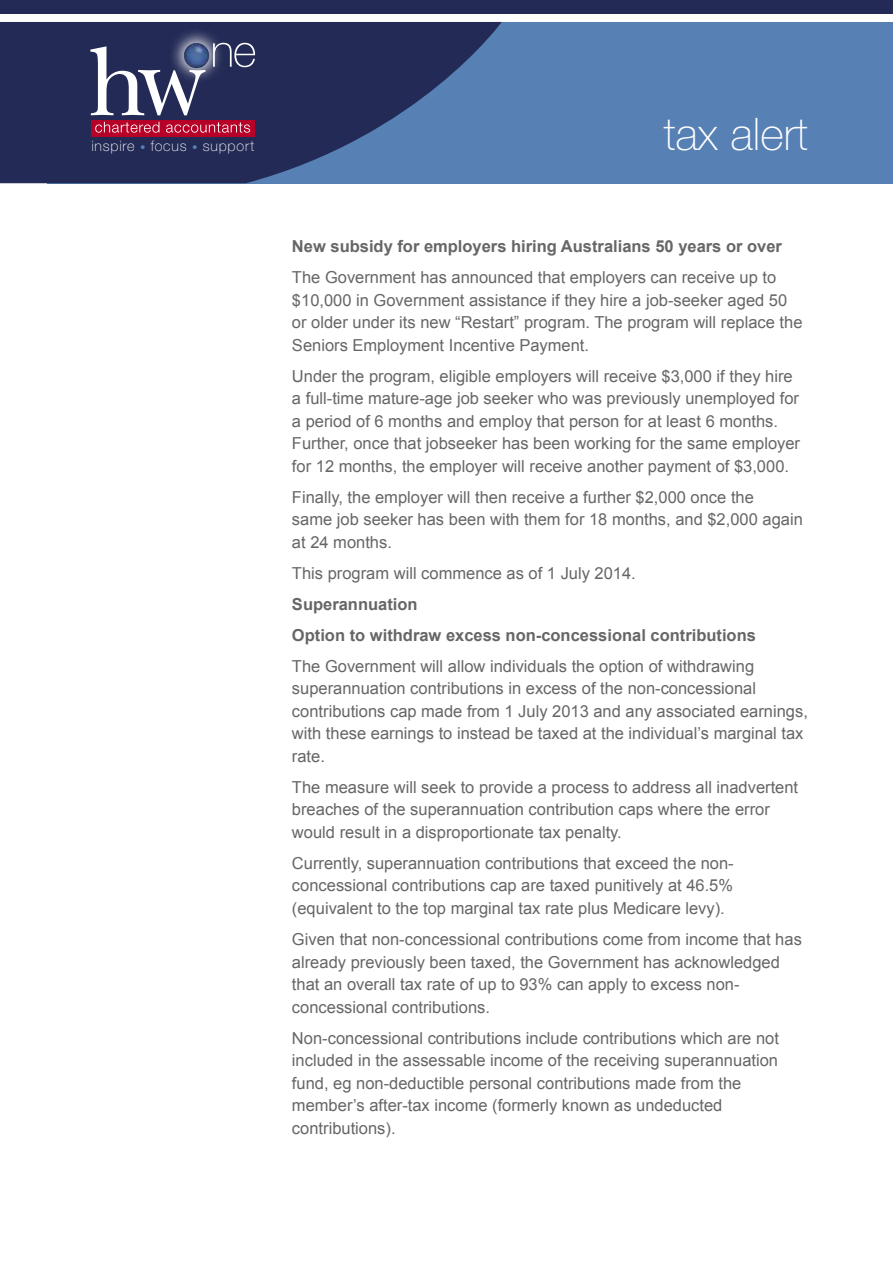
<style>
.page{position:relative;width:893px;height:1263px;background:#fff}
.page>*{position:absolute;margin:0;border:0;box-sizing:border-box;transform-origin:0 0}
.t1{font:100 45px "Helvetica Neue";color:#fff}
.t2{font:16.5px/22.5px "Arial";color:#666}
.t3{font:700 16.5px/31px "Arial";color:#666}
.t4{font:100 14.4px "Helvetica Neue";letter-spacing:.055em;color:#fff}
.s1{font-size:10.8px;color:#5780b5}
</style>
<div class="page">
<div style="left:48px;top:22px;width:845px;height:161px;background:#5780b5"></div>
<div style="left:0;top:0;width:893px;height:13px;background:#232a55"></div>
<svg style="left:0;top:22px;width:502px;height:161px;fill:#232a55"></svg>
<svg style="left:169px;top:27px;width:56px;height:57px"></svg>
<img style="left:184px;top:43px;width:25px;height:25px;border-radius:13px">
<svg style="left:90px;top:46px;width:115px;height:69px"></svg>
<div style="left:91px;top:120px;width:163px;height:16px;background:#b70028"></div>
<svg style="left:95px;top:122px;width:64px;height:11px"></svg>
<svg style="left:166px;top:122px;width:84px;height:11px"></svg>
<svg style="left:213px;top:43px;width:42px;height:24px"></svg>
<p class="t4" style="left:91px;top:138px;width:164px">inspire <span class="s1">•</span> focus <span class="s1">•</span> support</p>
<h1 class="t1" style="left:664px;top:109px;width:146px">tax alert</h1>
<p class="t3" style="left:292px;top:231px;width:491px">New subsidy for employers hiring Australians 50 years or over</p>
<p class="t2" style="left:292px;top:266px;width:512px">The Government has announced that employers can receive up to $10,000 in Government assistance if they hire a job-seeker aged 50 or older under its new “Restart” program. The program will replace the Seniors Employment Incentive Payment.</p>
<p class="t2" style="left:292px;top:365px;width:510px">Under the program, eligible employers will receive $3,000 if they hire a full-time mature-age job seeker who was previously unemployed for a period of 6 months and employ that person for at least 6 months.<br>Further, once that jobseeker has been working for the same employer for 12 months, the employer will receive another payment of $3,000.</p>
<p class="t2" style="left:292px;top:486px;width:512px">Finally, the employer will then receive a further $2,000 once the<br>same job seeker has been with them for 18 months, and $2,000 again at 24 months.</p>
<p class="t2" style="left:292px;top:562px;width:345px">This program will commence as of 1 July 2014.</p>
<p class="t3" style="left:292px;top:589px;width:465px">Superannuation<br>Option to withdraw excess non-concessional contributions</p>
<p class="t2" style="left:292px;top:655px;width:517px">The Government will allow individuals the option of withdrawing superannuation contributions in excess of the non-concessional contributions cap made from 1 July 2013 and any associated earnings, with these earnings to instead be taxed at the individual’s marginal tax rate.</p>
<p class="t2" style="left:292px;top:776px;width:508px">The measure will seek to provide a process to address all inadvertent breaches of the superannuation contribution caps where the error would result in a disproportionate tax penalty.</p>
<p class="t2" style="left:292px;top:852px;width:443px;text-align:justify">Currently, superannuation contributions that exceed the non&shy;concessional contributions cap are taxed punitively at 46.5% (equivalent to the top marginal tax rate plus Medicare levy).</p>
<p class="t2" style="left:292px;top:928px;width:511px">Given that non-concessional contributions come from income that has already previously been taxed, the Government has acknowledged that an overall tax rate of up to 93% can apply to excess non&shy;concessional contributions.</p>
<p class="t2" style="left:292px;top:1027px;width:488px">Non-concessional contributions include contributions which are not included in the assessable income of the receiving superannuation fund, eg non-deductible personal contributions made from the member’s after-tax income (formerly known as undeducted contributions).</p>
</div>
